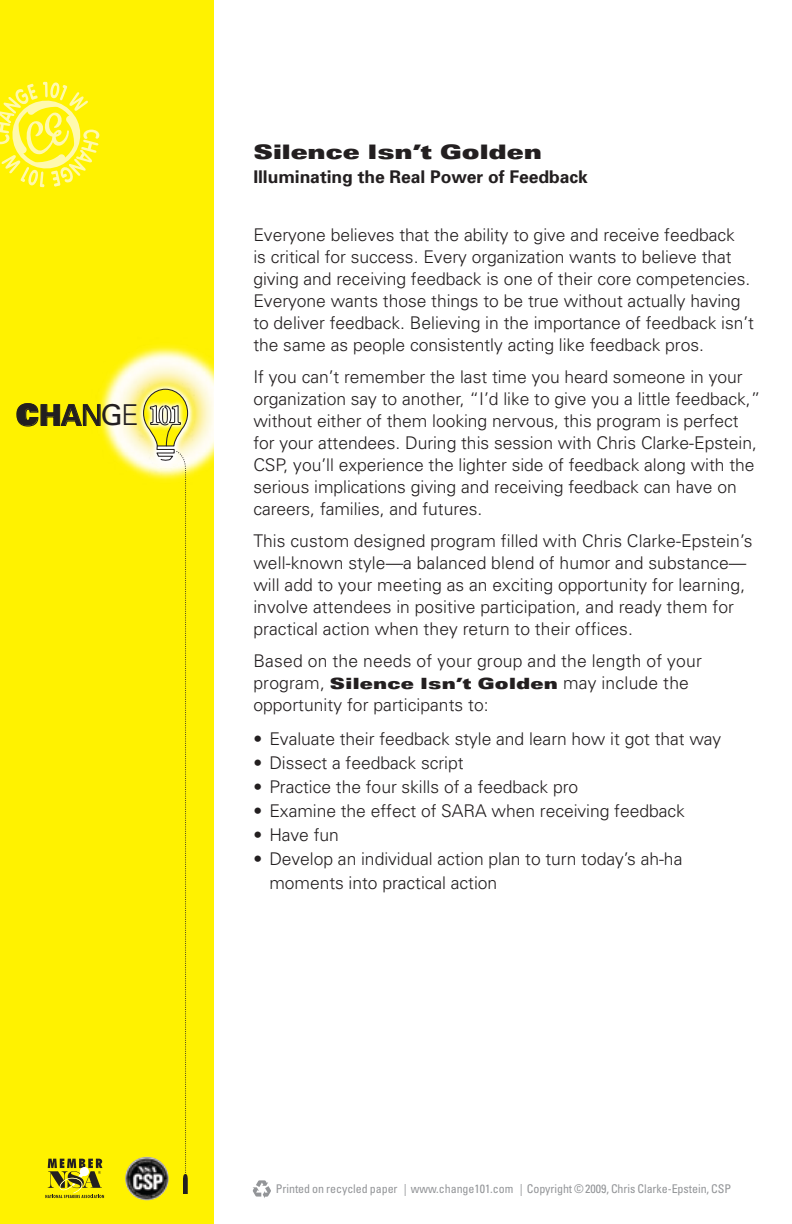
<style>
.page{position:relative;width:792px;height:1224px;background:#fff}
.page>*{position:absolute;margin:0;border:0;box-sizing:border-box;transform-origin:0 0}
.t1{font:28.8px "Univers";color:#231f20}
.t2{font:900 expanded 20px "Univers";color:#231f20}
.t3{font:300 17.6px/22px "Univers";letter-spacing:-.005em;color:#231f20}
.t4{font:300 17.6px/22px "Univers";letter-spacing:.015em;color:#231f20}
.t5{font:700 17.6px "Univers";letter-spacing:-.005em;color:#231f20}
.t6{font:condensed 12px "Univers";letter-spacing:-.005em;color:#939598}
.s1{font-weight:900;font-size:29.4px}
.s2{font-weight:900}
.s3{font-weight:700}
.s4{font-weight:300}
.s5{font-weight:900;font-stretch:expanded;font-size:15.6px}
</style>
<div class="page">
<div style="left:0;top:0;width:213px;height:1224px;background:#fff200"></div>
<svg style="left:17px;top:403px;width:60px;height:24px"></svg>
<img style="left:77px;top:345px;width:136px;height:132px">
<svg style="left:0;top:82px;width:99px;height:105px"></svg>
<svg style="left:143px;top:388px;width:45px;height:806px"></svg>
<svg style="left:253px;top:1180px;width:18px;height:18px"></svg>
<svg style="left:45px;top:1159px;width:59px;height:39px"></svg>
<img style="left:125px;top:1157px;width:44px;height:43px;border-radius:22px">
<h1 class="t1" style="left:16px;top:399px;width:124px"><span class="s1">C</span><span class="s2">H</span><span class="s3">A</span>NG<span class="s4">E</span></h1>
<p class="t2" style="left:253px;top:140px;width:290px">Silence Isn’t Golden</p>
<p class="t5" style="left:253px;top:166px;width:336px">Illuminating the Real Power of Feedback</p>
<p class="t3" style="left:253px;top:224px;width:502px">Everyone believes that the ability to give and receive feedback<br>is critical for success. Every organization wants to believe that giving and receiving feedback is one of their core competencies.<br>Everyone wants those things to be true without actually having to deliver feedback. Believing in the importance of feedback isn’t the same as people consistently acting like feedback pros.</p>
<p class="t3" style="left:253px;top:366px;width:509px">If you can’t remember the last time you heard someone in your organization say to another, “I’d like to give you a little feedback,” without either of them looking nervous, this program is perfect for your attendees. During this session with Chris Clarke-Epstein, CSP, you’ll experience the lighter side of feedback along with the serious implications giving and receiving feedback can have on careers, families, and futures.</p>
<p class="t3" style="left:253px;top:530px;width:501px">This custom designed program filled with Chris Clarke-Epstein’s well-known style—a balanced blend of humor and substance— will add to your meeting as an exciting opportunity for learning, involve attendees in positive participation, and ready them for practical action when they return to their offices.</p>
<p class="t4" style="left:253px;top:650px;width:450px">Based on the needs of your group and the length of your program, <span class="s5">Silence Isn’t Golden</span> may include the opportunity for participants to:</p>
<p class="t3" style="left:253px;top:728px;width:470px">• Evaluate their feedback style and learn how it got that way</p>
<p class="t3" style="left:253px;top:752px;width:212px">• Dissect a feedback script</p>
<p class="t3" style="left:253px;top:776px;width:327px">• Practice the four skills of a feedback pro</p>
<p class="t3" style="left:253px;top:800px;width:433px">• Examine the effect of SARA when receiving feedback</p>
<p class="t3" style="left:253px;top:824px;width:87px">• Have fun</p>
<p class="t3" style="left:269px;top:847px;width:415px;line-height:24px;text-indent:-16px">• Develop an individual action plan to turn today’s ah-ha moments into practical action</p>
<p class="t6" style="left:276px;top:1181px;width:457px">Printed on recycled paper | www.change101.com | Copyright ©2009, Chris Clarke-Epstein, CSP</p>
</div>
